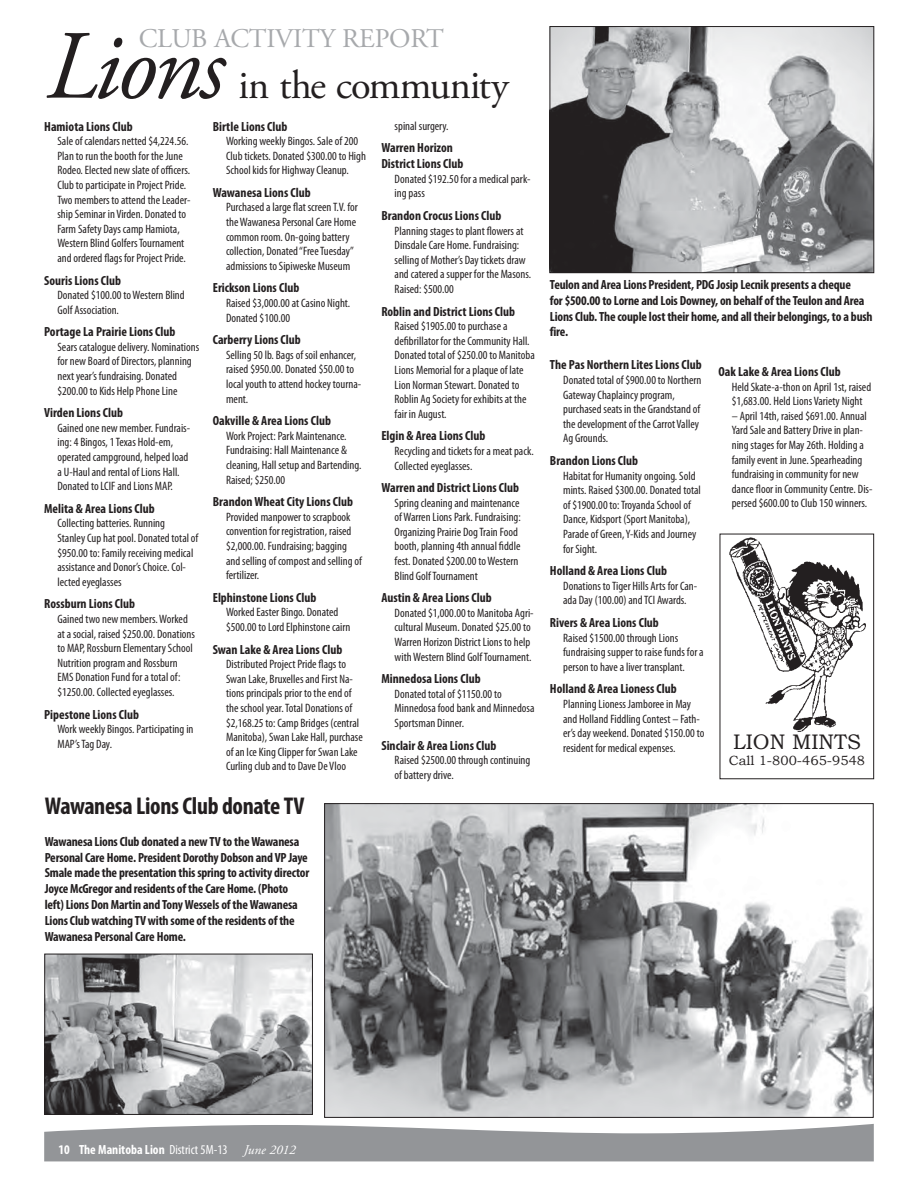
<style>
.page{position:relative;width:918px;height:1188px;background:#fff}
.page>*{position:absolute;margin:0;border:0;box-sizing:border-box;transform-origin:0 0}
.t1{font:italic 97.5px "Adobe Garamond Pro";letter-spacing:-.04em;color:#231f20}
.t2{font:40.35px "Adobe Garamond Pro";letter-spacing:-.02em;color:#231f20}
.t3{font:26.85px "Adobe Garamond Pro";letter-spacing:-.01em;color:#a7a9ac}
.t4{font:700 condensed 24.3px "Myriad Pro";letter-spacing:-.015em;color:#231f20}
.t5{font:21px "Bookman Old Style";color:#231f20}
.t6{font:700 condensed 13.2px/15.9px "Myriad Pro";color:#231f20}
.t7{font:700 condensed 13.2px "Myriad Pro";color:#fff}
.t8{font:13.2px "Bookman Old Style";color:#231f20}
.t9{font:condensed 12.15px/14.5px "Myriad Pro";color:#231f20}
.s1{font-weight:400}
.s2{font-family:"Adobe Garamond Pro";font-weight:400;font-style:italic;font-stretch:normal}
</style>
<div class="page">
<svg style="left:44px;top:1124px;width:830px;height:37px;background:#a1a3a5"></svg>
<img style="left:326px;top:805px;width:546px;height:311px">
<img style="left:46px;top:956px;width:265px;height:157px">
<div style="left:44px;top:954px;width:269px;height:161px;border:1px solid #231f20"></div>
<img style="left:552px;top:28px;width:320px;height:243px">
<div style="left:550px;top:26px;width:324px;height:247px;border:1px solid #231f20"></div>
<div style="left:720px;top:534px;width:154px;height:245px;border:1px solid #231f20"></div>
<img style="left:730px;top:537px;width:135px;height:194px">
<h3 class="t3" style="left:139px;top:26px;width:307px">CLUB ACTIVITY REPORT</h3>
<h1 class="t1" style="left:45px;top:19px;width:180px">Lions</h1>
<h2 class="t2" style="left:239px;top:65px;width:272px">in the community</h2>
<p class="t6" style="left:44px;top:119px;width:90px">Hamiota Lions Club</p>
<p class="t9" style="left:57px;top:135px;width:135px">Sale of calendars netted $4,224.56.<br>Plan to run the booth for the June Rodeo. Elected new slate of officers.<br>Club to participate in Project Pride.<br>Two members to attend the Leader&shy;ship Seminar in Virden. Donated to Farm Safety Days camp Hamiota, Western Blind Golfers Tournament and ordered flags for Project Pride.</p>
<p class="t6" style="left:44px;top:273px;width:78px">Souris Lions Club</p>
<p class="t9" style="left:57px;top:289px;width:129px">Donated $100.00 to Western Blind<br>Golf Association.</p>
<p class="t6" style="left:44px;top:325px;width:133px">Portage La Prairie Lions Club</p>
<p class="t9" style="left:57px;top:341px;width:143px">Sears catalogue delivery. Nominations for new Board of Directors, planning next year’s fundraising. Donated $200.00 to Kids Help Phone Line</p>
<p class="t6" style="left:44px;top:406px;width:80px">Virden Lions Club</p>
<p class="t9" style="left:57px;top:422px;width:134px">Gained one new member. Fundrais&shy;ing: 4 Bingos, 1 Texas Hold-em, operated campground, helped load a U-Haul and rental of Lions Hall.<br>Donated to LCIF and Lions MAP.</p>
<p class="t6" style="left:44px;top:502px;width:112px">Melita &amp; Area Lions Club</p>
<p class="t9" style="left:57px;top:517px;width:142px">Collecting batteries. Running<br>Stanley Cup hat pool. Donated total of $950.00 to: Family receiving medical assistance and Donor’s Choice. Col&shy;lected eyeglasses</p>
<p class="t6" style="left:44px;top:597px;width:93px">Rossburn Lions Club</p>
<p class="t9" style="left:57px;top:613px;width:139px">Gained two new members. Worked at a social, raised $250.00. Donations to MAP, Rossburn Elementary School Nutrition program and Rossburn EMS Donation Fund for a total of: $1250.00. Collected eyeglasses.</p>
<p class="t6" style="left:44px;top:708px;width:96px">Pipestone Lions Club</p>
<p class="t9" style="left:57px;top:723px;width:138px">Work weekly Bingos. Participating in<br>MAP’s Tag Day.</p>
<p class="t6" style="left:213px;top:119px;width:76px">Birtle Lions Club</p>
<p class="t9" style="left:226px;top:135px;width:141px">Working weekly Bingos. Sale of 200<br>Club tickets. Donated $300.00 to High<br>School kids for Highway Cleanup.</p>
<p class="t6" style="left:213px;top:186px;width:99px">Wawanesa Lions Club</p>
<p class="t9" style="left:226px;top:201px;width:133px">Purchased a large flat screen T.V. for the Wawanesa Personal Care Home common room. On-going battery collection, Donated “Free Tuesday” admissions to Sipiweske Museum</p>
<p class="t6" style="left:213px;top:281px;width:88px">Erickson Lions Club</p>
<p class="t9" style="left:226px;top:297px;width:126px">Raised $3,000.00 at Casino Night.<br>Donated $100.00</p>
<p class="t6" style="left:213px;top:333px;width:90px">Carberry Lions Club</p>
<p class="t9" style="left:226px;top:349px;width:137px">Selling 50 lb. Bags of soil enhancer, raised $950.00. Donated $50.00 to local youth to attend hockey tourna&shy;ment.</p>
<p class="t6" style="left:213px;top:414px;width:120px">Oakville &amp; Area Lions Club</p>
<p class="t9" style="left:226px;top:430px;width:137px">Work Project: Park Maintenance.<br>Fundraising: Hall Maintenance &amp; cleaning, Hall setup and Bartending.<br>Raised; $250.00</p>
<p class="t6" style="left:213px;top:495px;width:142px">Brandon Wheat City Lions Club</p>
<p class="t9" style="left:226px;top:511px;width:137px">Provided manpower to scrapbook convention for registration, raised $2,000.00. Fundraising; bagging and selling of compost and selling of fertilizer.</p>
<p class="t6" style="left:213px;top:591px;width:105px">Elphinstone Lions Club</p>
<p class="t9" style="left:226px;top:606px;width:126px">Worked Easter Bingo. Donated $500.00 to Lord Elphinstone cairn</p>
<p class="t6" style="left:213px;top:642px;width:131px">Swan Lake &amp; Area Lions Club</p>
<p class="t9" style="left:226px;top:658px;width:138px">Distributed Project Pride flags to Swan Lake, Bruxelles and First Na&shy;tions principals prior to the end of the school year. Total Donations of $2,168.25 to: Camp Bridges (central Manitoba), Swan Lake Hall, purchase of an Ice King Clipper for Swan Lake Curling club and to Dave De Vloo</p>
<h3 class="t4" style="left:45px;top:794px;width:261px">Wawanesa Lions Club donate TV</h3>
<p class="t6" style="left:45px;top:835px;width:266px">Wawanesa Lions Club donated a new TV to the Wawanesa Personal Care Home. President Dorothy Dobson and VP Jaye Smale made the presentation this spring to activity director Joyce McGregor and residents of the Care Home. (Photo left) Lions Don Martin and Tony Wessels of the Wawanesa Lions Club watching TV with some of the residents of the Wawanesa Personal Care Home.</p>
<p class="t9" style="left:395px;top:120px;width:56px">spinal surgery.</p>
<p class="t6" style="left:381px;top:141px;width:84px">Warren Horizon<br>District Lions Club</p>
<p class="t9" style="left:395px;top:173px;width:137px">Donated $192.50 for a medical park&shy;ing pass</p>
<p class="t6" style="left:381px;top:209px;width:122px">Brandon Crocus Lions Club</p>
<p class="t9" style="left:395px;top:224px;width:138px">Planning stages to plant flowers at<br>Dinsdale Care Home. Fundraising: selling of Mother’s Day tickets draw and catered a supper for the Masons.<br>Raised: $500.00</p>
<p class="t6" style="left:381px;top:304px;width:135px">Roblin and District Lions Club</p>
<p class="t9" style="left:395px;top:320px;width:142px">Raised $1905.00 to purchase a defibrillator for the Community Hall.<br>Donated total of $250.00 to Manitoba<br>Lions Memorial for a plaque of late<br>Lion Norman Stewart. Donated to<br>Roblin Ag Society for exhibits at the fair in August.</p>
<p class="t6" style="left:381px;top:429px;width:106px">Elgin &amp; Area Lions Club</p>
<p class="t9" style="left:395px;top:445px;width:141px">Recycling and tickets for a meat pack.<br>Collected eyeglasses.</p>
<p class="t6" style="left:381px;top:481px;width:139px">Warren and District Lions Club</p>
<p class="t9" style="left:395px;top:497px;width:128px">Spring cleaning and maintenance of Warren Lions Park. Fundraising:<br>Organizing Prairie Dog Train Food booth, planning 4th annual fiddle fest. Donated $200.00 to Western<br>Blind Golf Tournament</p>
<p class="t6" style="left:381px;top:591px;width:112px">Austin &amp; Area Lions Club</p>
<p class="t9" style="left:395px;top:607px;width:141px">Donated $1,000.00 to Manitoba Agri&shy;cultural Museum. Donated $25.00 to Warren Horizon District Lions to help with Western Blind Golf Tournament.</p>
<p class="t6" style="left:381px;top:672px;width:101px">Minnedosa Lions Club</p>
<p class="t9" style="left:395px;top:688px;width:141px">Donated total of $1150.00 to<br>Minnedosa food bank and Minnedosa<br>Sportsman Dinner.</p>
<p class="t6" style="left:381px;top:739px;width:117px">Sinclair &amp; Area Lions Club</p>
<p class="t9" style="left:395px;top:754px;width:137px">Raised $2500.00 through continuing of battery drive.</p>
<p class="t6" style="left:550px;top:278px;width:324px">Teulon and Area Lions President, PDG Josip Lecnik presents a cheque<br>for $500.00 to Lorne and Lois Downey, on behalf of the Teulon and Area Lions Club. The couple lost their home, and all their belongings, to a bush fire.</p>
<p class="t6" style="left:719px;top:365px;width:124px">Oak Lake &amp; Area Lions Club</p>
<p class="t9" style="left:732px;top:381px;width:141px">Held Skate-a-thon on April 1st, raised $1,683.00. Held Lions Variety Night</p>
<p class="t9" style="left:732px;top:410px;width:142px">– April 14th, raised $691.00. Annual Yard Sale and Battery Drive in plan&shy;ning stages for May 26th. Holding a family event in June. Spearheading fundraising in community for new dance floor in Community Centre. Dis&shy;persed $600.00 to Club 150 winners.</p>
<p class="t6" style="left:550px;top:358px;width:153px">The Pas Northern Lites Lions Club</p>
<p class="t9" style="left:563px;top:374px;width:140px">Donated total of $900.00 to Northern<br>Gateway Chaplaincy program, purchased seats in the Grandstand of the development of the Carrot Valley<br>Ag Grounds.</p>
<p class="t6" style="left:550px;top:454px;width:90px">Brandon Lions Club</p>
<p class="t9" style="left:563px;top:470px;width:139px">Habitat for Humanity ongoing. Sold mints. Raised $300.00. Donated total of $1900.00 to: Troyanda School of<br>Dance, Kidsport (Sport Manitoba),<br>Parade of Green, Y-Kids and Journey for Sight.</p>
<p class="t6" style="left:550px;top:564px;width:119px">Holland &amp; Area Lions Club</p>
<p class="t9" style="left:563px;top:580px;width:135px">Donations to Tiger Hills Arts for Can&shy;ada Day (100.00) and TCI Awards.</p>
<p class="t6" style="left:550px;top:616px;width:110px">Rivers &amp; Area Lions Club</p>
<p class="t9" style="left:563px;top:631px;width:142px">Raised $1500.00 through Lions fundraising supper to raise funds for a person to have a liver transplant.</p>
<p class="t6" style="left:550px;top:682px;width:128px">Holland &amp; Area Lioness Club</p>
<p class="t9" style="left:563px;top:698px;width:143px">Planning Lioness Jamboree in May and Holland Fiddling Contest – Fath&shy;er’s day weekend. Donated $150.00 to resident for medical expenses.</p>
<h3 class="t5" style="left:733px;top:729px;width:129px">LION MINTS</h3>
<p class="t8" style="left:729px;top:752px;width:138px">Call 1-800-465-9548</p>
<p class="t7" style="left:59px;top:1143px;width:239px">10 The Manitoba Lion <span class="s1">District 5M-13</span> <span class="s2">June 2012</span></p>
</div>
